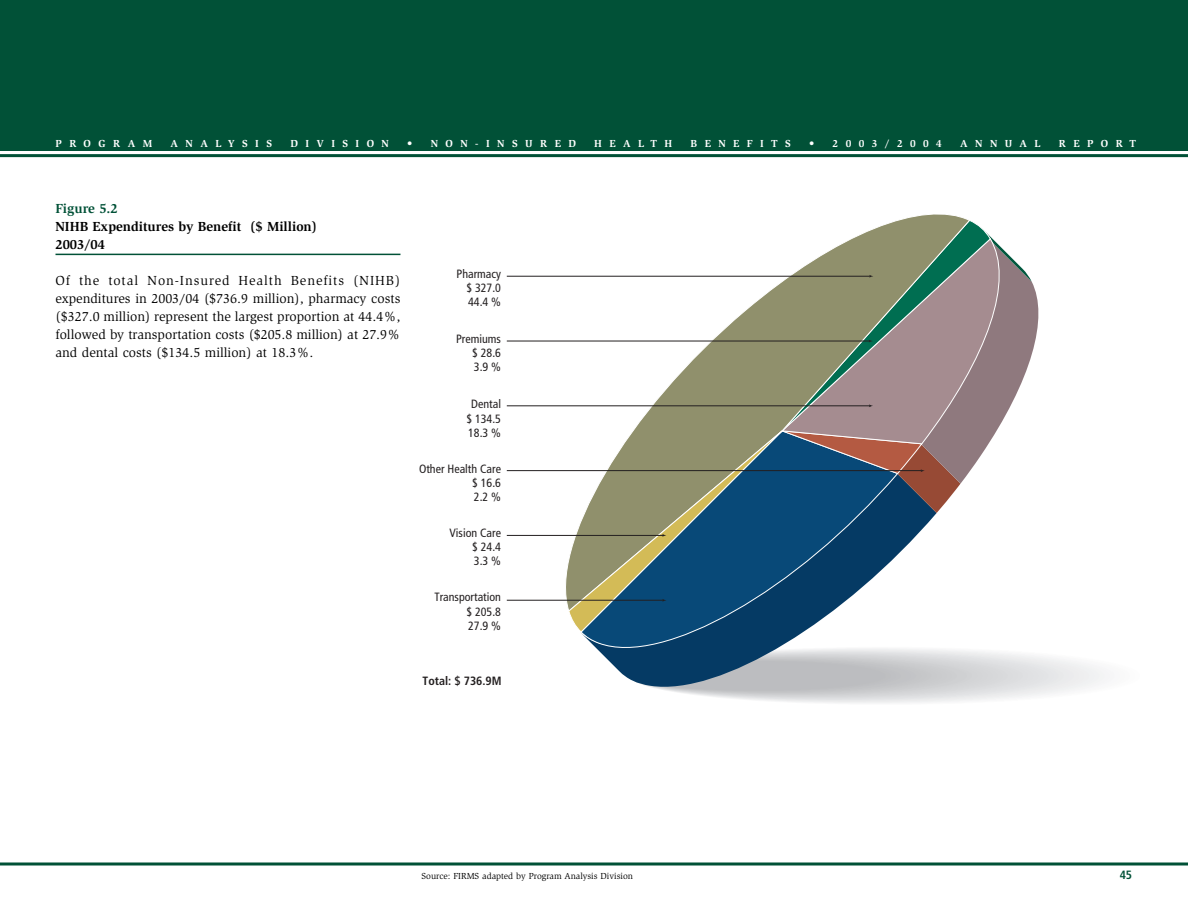
<style>
.page{position:relative;width:1188px;height:918px;background:#fff}
.page>*{position:absolute;margin:0;border:0;box-sizing:border-box;transform-origin:0 0}
.t1{font:13.5px/18px "Slimbach";color:#000;text-align:justify}
.t2{font:700 13.5px/18px "Slimbach";color:#000}
.t3{font:700 13.5px "Slimbach";color:#015137}
.t4{font:condensed 12px/14.2px "Frutiger";color:#231f20;text-align:justify}
.t5{font:700 condensed 12px "Frutiger";color:#231f20}
.t6{font:700 condensed 12px "Frutiger";color:#015137}
.t7{font:700 10.5px "Slimbach";letter-spacing:.71em;color:#fff}
.t8{font:9px "Slimbach";color:#000}
</style>
<div class="page">
<div style="left:0;top:0;width:1188px;height:151px;background:#015137"></div>
<hr style="left:0;top:154px;width:1188px;height:3px;background:#015137">
<svg style="left:0;top:862px;width:1188px;height:4px"></svg>
<hr style="left:56px;top:254px;width:344px;height:1px;background:#015137">
<div style="left:630px;top:648px;width:490px;height:56px;background:#f8f8f9;border-radius:50%"></div>
<div style="left:630px;top:649px;width:469px;height:54px;background:#f1f2f3;border-radius:50%"></div>
<div style="left:630px;top:650px;width:454px;height:52px;background:#eeeeef;border-radius:50%"></div>
<div style="left:630px;top:651px;width:439px;height:50px;background:#eaebec;border-radius:50%"></div>
<div style="left:630px;top:652px;width:418px;height:48px;background:#e3e4e6;border-radius:50%"></div>
<div style="left:630px;top:654px;width:383px;height:44px;background:#dbdcde;border-radius:50%"></div>
<svg style="left:615px;top:660px;width:322px;height:35px;fill:#bcbdc0"></svg>
<svg style="left:581px;top:632px;width:318px;height:35px"></svg>
<svg style="left:548px;top:214px;width:423px;height:391px"></svg>
<hr style="left:507px;top:600px;width:156px;height:1px;background:#231f20">
<hr style="left:507px;top:535px;width:157px;height:1px;background:#231f20">
<hr style="left:507px;top:470px;width:415px;height:1px;background:#231f20">
<hr style="left:507px;top:405px;width:364px;height:1px;background:#231f20">
<hr style="left:507px;top:341px;width:363px;height:1px;background:#231f20">
<hr style="left:507px;top:276px;width:363px;height:1px;background:#231f20">
<svg style="left:569px;top:229px;width:470px;height:403px"></svg>
<p class="t7" style="left:56px;top:140px;width:98px">PROGRAM</p>
<p class="t7" style="left:171px;top:140px;width:103px">ANALYSIS</p>
<p class="t7" style="left:290px;top:140px;width:100px">DIVISION</p>
<p class="t7" style="left:407px;top:140px;width:170px">• NON-INSURED</p>
<p class="t7" style="left:594px;top:140px;width:80px">HEALTH</p>
<p class="t7" style="left:691px;top:140px;width:102px">BENEFITS</p>
<p class="t7" style="left:809px;top:140px;width:134px">• 2003/2004</p>
<p class="t7" style="left:960px;top:140px;width:82px">ANNUAL</p>
<p class="t7" style="left:1059px;top:140px;width:79px">REPORT</p>
<p class="t3" style="left:56px;top:204px;width:64px">Figure 5.2</p>
<p class="t2" style="left:56px;top:219px;width:263px">NIHB Expenditures by Benefit ($ Million)<br>2003/04</p>
<p class="t1" style="left:56px;top:273px;width:347px">Of the total Non-Insured Health Benefits (NIHB) expenditures in 2003/04 ($736.9 million), pharmacy costs ($327.0 million) represent the largest proportion at 44.4%, followed by transportation costs ($205.8 million) at 27.9% and dental costs ($134.5 million) at 18.3%.</p>
<p class="t4" style="left:466px;top:268px;width:36px;text-indent:-10px">Pharmacy $ 327.0<br>44.4 %</p>
<p class="t4" style="left:472px;top:332px;width:30px;text-indent:-16px">Premiums $ 28.6<br>3.9 %</p>
<p class="t4" style="left:466px;top:398px;width:36px;text-align:center">Dental $ 134.5<br>18.3 %</p>
<p class="t4" style="left:472px;top:462px;width:30px;text-indent:-53px">Other Health Care $ 16.6<br>2.2 %</p>
<p class="t4" style="left:472px;top:526px;width:30px;text-indent:-23px">Vision Care $ 24.4<br>3.3 %</p>
<p class="t4" style="left:466px;top:591px;width:36px;text-indent:-32px">Transportation $ 205.8<br>27.9 %</p>
<p class="t5" style="left:423px;top:676px;width:81px">Total: $ 736.9M</p>
<p class="t8" style="left:422px;top:873px;width:213px">Source: FIRMS adapted by Program Analysis Division</p>
<p class="t6" style="left:1120px;top:870px;width:14px">45</p>
</div>
